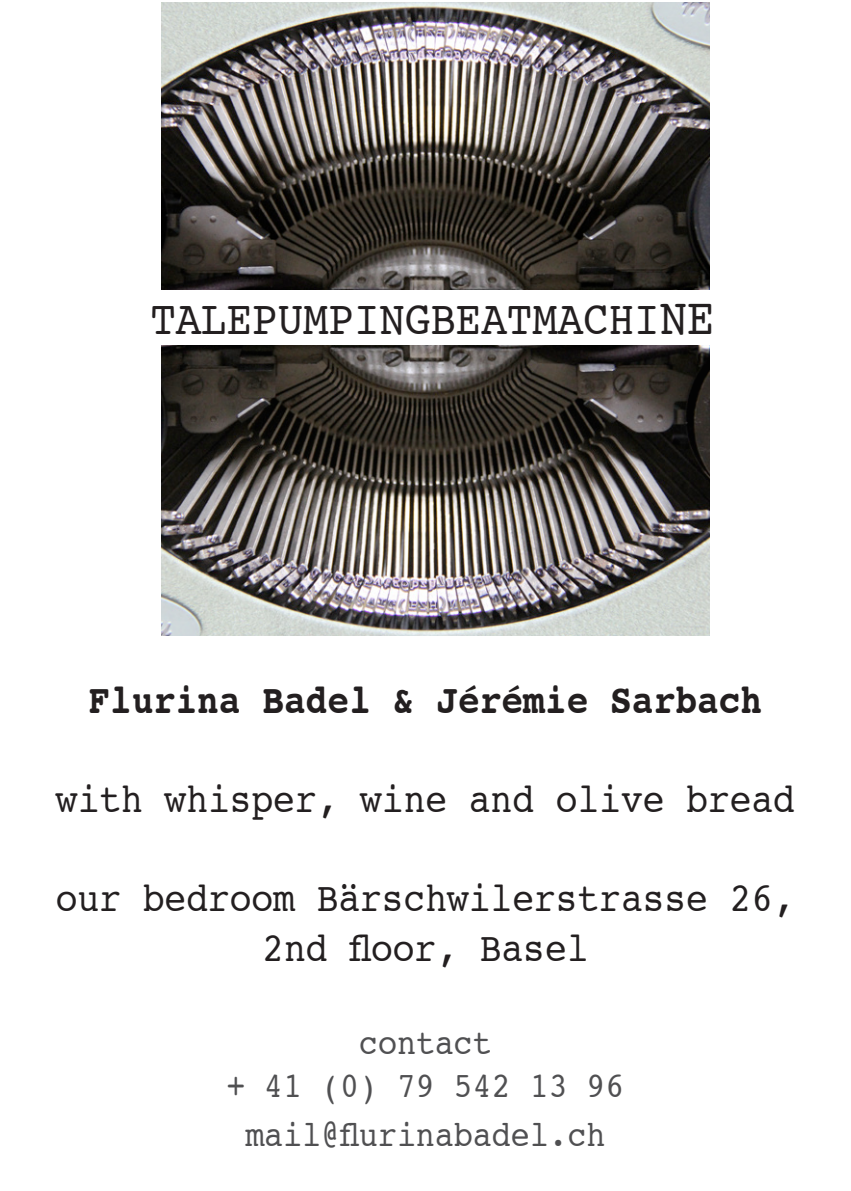
<style>
.page{position:relative;width:851px;height:1191px;background:#fff}
.page>*{position:absolute;margin:0;border:0;box-sizing:border-box;transform-origin:0 0}
.t1{font:48.4px "Courier";color:#231f20;scale:.88 1}
.t2{font:41.2px/49.6px "Courier";color:#231f20;text-align:center;scale:.88 1}
.t3{font:700 41.2px "Courier";color:#231f20;scale:.88 1}
.t4{font:36px/43.2px "Courier";color:#505052;text-align:center;scale:.88 1}
.s1{font-size:52px}
</style>
<div class="page">
<img style="left:161px;top:3px;width:548px;height:257px">
<img style="left:161px;top:361px;width:548px;height:274px">
<svg style="left:161px;top:260px;width:549px;height:101px"></svg>
<p class="t1" style="left:150px;top:298px;width:642px">TALEPUMPINGBEATMACHI<span class="s1">NE</span></p>
<p class="t3" style="left:88px;top:682px;width:767px">Flurina Badel &amp; Jérémie Sarbach</p>
<p class="t2" style="left:56px;top:777px;width:841px">with whisper, wine and olive bread</p>
<p class="t2" style="left:56px;top:876px;width:841px">our bedroom Bärschwilerstrasse 26, !"#$%&amp;&amp;'($)*+,-</p>
<p class="t4" style="left:226px;top:1023px;width:454px">contact<br>+ 41 (0) 79 542 13 96</p>
<p class="t4" style="left:245px;top:1115px;width:411px">.*/-0%1'/"*2*#,-345</p>
</div>
